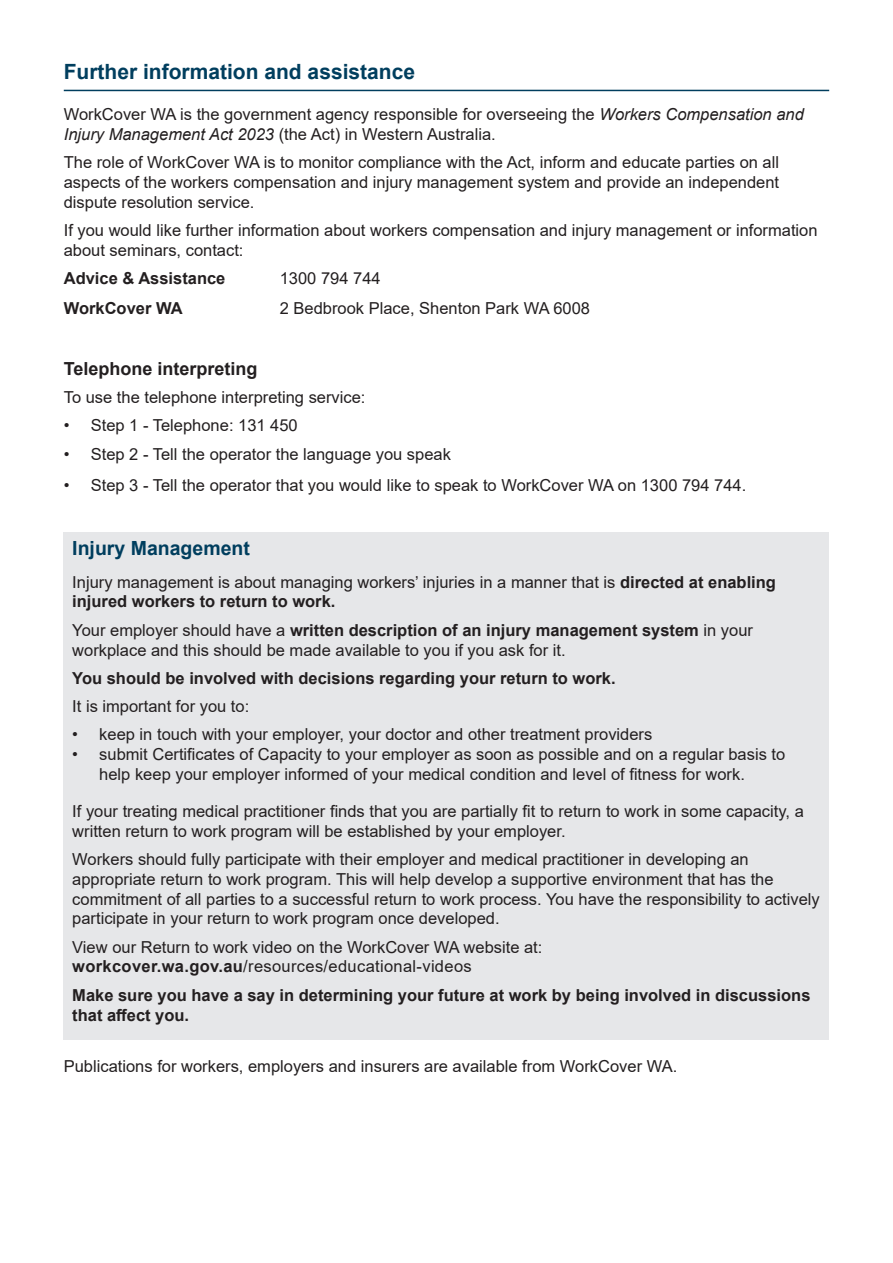
<style>
.page{position:relative;width:893px;height:1263px;background:#fff}
.page>*{position:absolute;margin:0;border:0;box-sizing:border-box;transform-origin:0 0}
.t1{font:700 21px "Arial";color:#003e5e}
.t2{font:700 19.5px "Arial";color:#003e5e}
.t3{font:700 18px "Arial";color:#231f20}
.t4{font:16.5px/19.8px "Arial";color:#231f20}
.t5{font:700 16.5px/19.8px "Arial";color:#231f20}
.s1{font-style:italic}
.s2{font-weight:700}
</style>
<div class="page">
<hr style="left:64px;top:90px;width:765px;height:1px;background:#003e5e">
<div style="left:64px;top:532px;width:765px;height:508px;background:#e6e7e9"></div>
<p class="t1" style="left:64px;top:57px;width:353px">Further information and assistance</p>
<p class="t4" style="left:64px;top:104px;width:742px">WorkCover WA is the government agency responsible for overseeing the <span class="s1">Workers Compensation and<br>Injury Management Act 2023</span> (the Act) in Western Australia.</p>
<p class="t4" style="left:64px;top:152px;width:717px;text-align:justify">The role of WorkCover WA is to monitor compliance with the Act, inform and educate parties on all aspects of the workers compensation and injury management system and provide an independent dispute resolution service.</p>
<p class="t4" style="left:64px;top:220px;width:755px">If you would like further information about workers compensation and injury management or information about seminars, contact:</p>
<p class="t5" style="left:64px;top:269px;width:163px">Advice &amp; Assistance</p>
<p class="t4" style="left:280px;top:268px;width:102px">1300 794 744</p>
<p class="t5" style="left:64px;top:299px;width:120px">WorkCover WA</p>
<p class="t4" style="left:280px;top:299px;width:312px">2 Bedbrook Place, Shenton Park WA 6008</p>
<p class="t3" style="left:64px;top:356px;width:195px">Telephone interpreting</p>
<p class="t4" style="left:64px;top:387px;width:303px">To use the telephone interpreting service:</p>
<p class="t4" style="left:64px;top:415px;width:236px">• Step 1 - Telephone: 131 450</p>
<p class="t4" style="left:64px;top:444px;width:389px">• Step 2 - Tell the operator the language you speak</p>
<p class="t4" style="left:64px;top:475px;width:684px">• Step 3 - Tell the operator that you would like to speak to WorkCover WA on 1300 794 744.</p>
<p class="t2" style="left:72px;top:534px;width:179px">Injury Management</p>
<p class="t4" style="left:72px;top:572px;width:705px">Injury management is about managing workers’ injuries in a manner that is <span class="s2">directed at enabling injured workers to return to work.</span></p>
<p class="t4" style="left:72px;top:620px;width:682px">Your employer should have a <span class="s2">written description of an injury management system</span> in your workplace and this should be made available to you if you ask for it.</p>
<p class="t5" style="left:72px;top:668px;width:545px">You should be involved with decisions regarding your return to work.</p>
<p class="t4" style="left:72px;top:696px;width:178px">It is important for you to:</p>
<p class="t4" style="left:72px;top:725px;width:582px">• keep in touch with your employer, your doctor and other treatment providers</p>
<p class="t4" style="left:99px;top:744px;width:687px;text-indent:-27px">• submit Certificates of Capacity to your employer as soon as possible and on a regular basis to help keep your employer informed of your medical condition and level of fitness for work.</p>
<p class="t4" style="left:72px;top:801px;width:733px">If your treating medical practitioner finds that you are partially fit to return to work in some capacity, a written return to work program will be established by your employer.</p>
<p class="t4" style="left:72px;top:849px;width:749px">Workers should fully participate with their employer and medical practitioner in developing an appropriate return to work program. This will help develop a supportive environment that has the commitment of all parties to a successful return to work process. You have the responsibility to actively participate in your return to work program once developed.</p>
<p class="t4" style="left:72px;top:937px;width:472px">View our Return to work video on the WorkCover WA website at: <span class="s2">workcover.wa.gov.au</span>/resources/educational-videos</p>
<p class="t5" style="left:72px;top:985px;width:740px">Make sure you have a say in determining your future at work by being involved in discussions that affect you.</p>
<p class="t4" style="left:64px;top:1056px;width:615px">Publications for workers, employers and insurers are available from WorkCover WA.</p>
</div>
